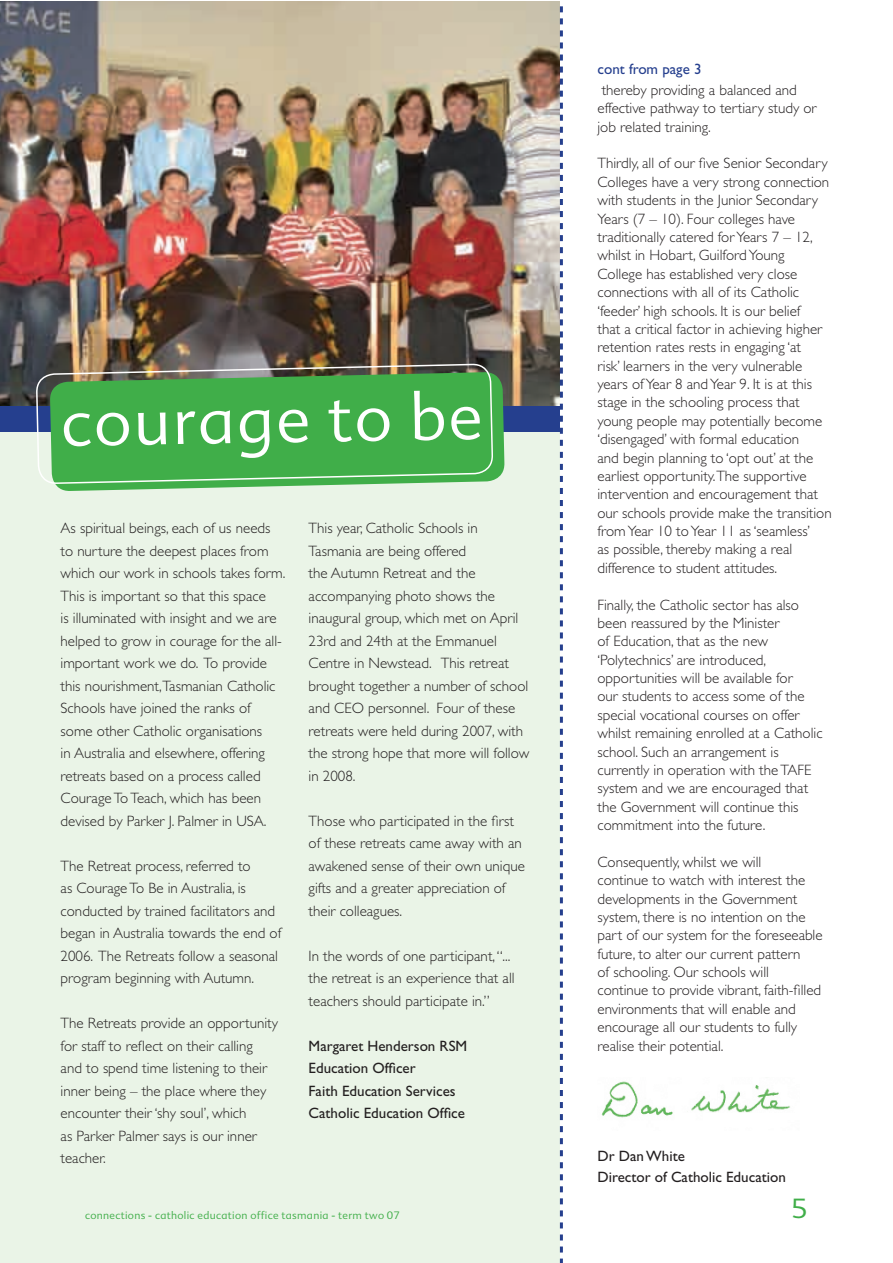
<style>
.page{position:relative;width:893px;height:1263px;background:#fff}
.page>*{position:absolute;margin:0;border:0;box-sizing:border-box;transform-origin:0 0}
.t1{font:300 64.5px "Advert";color:#fff}
.t2{font:300 27px "Advert";color:#40ae49}
.t3{font:300 15px/22.5px "Gill Sans";color:#231f20}
.t4{font:15px/22.5px "Gill Sans";color:#231f20}
.t5{font:15px "Gill Sans";color:#253f8e}
.t6{font:300 10.5px "Advert";letter-spacing:.03em;color:#40ae49}
</style>
<div class="page">
<div style="left:0;top:1px;width:560px;height:1262px;background:#eaf4e7"></div>
<img style="left:0;top:1px;width:560px;height:405px">
<img style="left:601px;top:1081px;width:189px;height:37px">
<svg style="left:560px;top:6px;width:3px;height:1257px"></svg>
<div style="left:0;top:406px;width:560px;height:26px;background:#253f8e"></div>
<svg style="left:493px;top:372px;width:12px;height:108px"></svg>
<svg style="left:36px;top:364px;width:457px;height:127px;background:#52ab57"></svg>
<h1 class="t1" style="left:60px;top:384px;width:423px;rotate:-1deg">courage to be</h1>
<p class="t3" style="left:61px;top:517px;width:226px">As spiritual beings, each of us needs to nurture the deepest places from which our work in schools takes form.<br>This is important so that this space<br>is illuminated with insight and we are helped to grow in courage for the all&shy;important work we do. To provide this nourishment,Tasmanian Catholic Schools have joined the ranks of some other Catholic organisations<br>in Australia and elsewhere, offering retreats based on a process called Courage To Teach, which has been devised by Parker J. Palmer in USA.</p>
<p class="t3" style="left:61px;top:855px;width:222px">The Retreat process, referred to<br>as Courage To Be in Australia, is conducted by trained facilitators and began in Australia towards the end of 2006. The Retreats follow a seasonal program beginning with Autumn.</p>
<p class="t3" style="left:61px;top:1012px;width:219px">The Retreats provide an opportunity for staff to reflect on their calling and to spend time listening to their inner being – the place where they encounter their ‘shy soul’, which<br>as Parker Palmer says is our inner teacher.</p>
<p class="t3" style="left:309px;top:517px;width:222px">This year, Catholic Schools in<br>Tasmania are being offered<br>the Autumn Retreat and the accompanying photo shows the inaugural group, which met on April<br>23rd and 24th at the Emmanuel<br>Centre in Newstead. This retreat brought together a number of school and CEO personnel. Four of these retreats were held during 2007, with the strong hope that more will follow in 2008.</p>
<p class="t3" style="left:309px;top:810px;width:218px">Those who participated in the first of these retreats came away with an awakened sense of their own unique gifts and a greater appreciation of their colleagues.</p>
<p class="t3" style="left:309px;top:945px;width:208px">In the words of one participant, “... the retreat is an experience that all teachers should participate in.”</p>
<p class="t4" style="left:309px;top:1035px;width:160px">Margaret Henderson RSM<br>Education Officer<br>Faith Education Services<br>Catholic Education Office</p>
<p class="t6" style="left:85px;top:1209px;width:316px">connections - catholic education office tasmania - term two 07</p>
<p class="t5" style="left:597px;top:60px;width:106px">cont from page 3</p>
<p class="t3" style="left:597px;top:81px;width:221px;line-height:18.3px">thereby providing a balanced and effective pathway to tertiary study or job related training.</p>
<p class="t3" style="left:597px;top:154px;width:236px;line-height:18.3px">Thirdly, all of our five Senior Secondary Colleges have a very strong connection with students in the Junior Secondary Years (7 – 10). Four colleges have traditionally catered for Years 7 – 12, whilst in Hobart, Guilford Young College has established very close connections with all of its Catholic ‘feeder’ high schools. It is our belief<br>that a critical factor in achieving higher retention rates rests in engaging ‘at<br>risk’ learners in the very vulnerable years of Year 8 and Year 9. It is at this stage in the schooling process that young people may potentially become ‘disengaged’ with formal education<br>and begin planning to ‘opt out’ at the earliest opportunity. The supportive intervention and encouragement that our schools provide make the transition from Year 10 to Year 11 as ‘seamless’<br>as possible, thereby making a real difference to student attitudes.</p>
<p class="t3" style="left:597px;top:595px;width:227px;line-height:18.3px">Finally, the Catholic sector has also been reassured by the Minister<br>of Education, that as the new ‘Polytechnics’ are introduced, opportunities will be available for<br>our students to access some of the special vocational courses on offer whilst remaining enrolled at a Catholic school. Such an arrangement is currently in operation with the TAFE system and we are encouraged that the Government will continue this commitment into the future.</p>
<p class="t3" style="left:597px;top:853px;width:227px;line-height:18.5px">Consequently, whilst we will<br>continue to watch with interest the developments in the Government system, there is no intention on the part of our system for the foreseeable future, to alter our current pattern<br>of schooling. Our schools will continue to provide vibrant, faith-filled environments that will enable and encourage all our students to fully realise their potential.</p>
<p class="t4" style="left:597px;top:1145px;width:190px;line-height:21px">Dr Dan White<br>Director of Catholic Education</p>
<h2 class="t2" style="left:792px;top:1192px;width:18px">5</h2>
</div>
